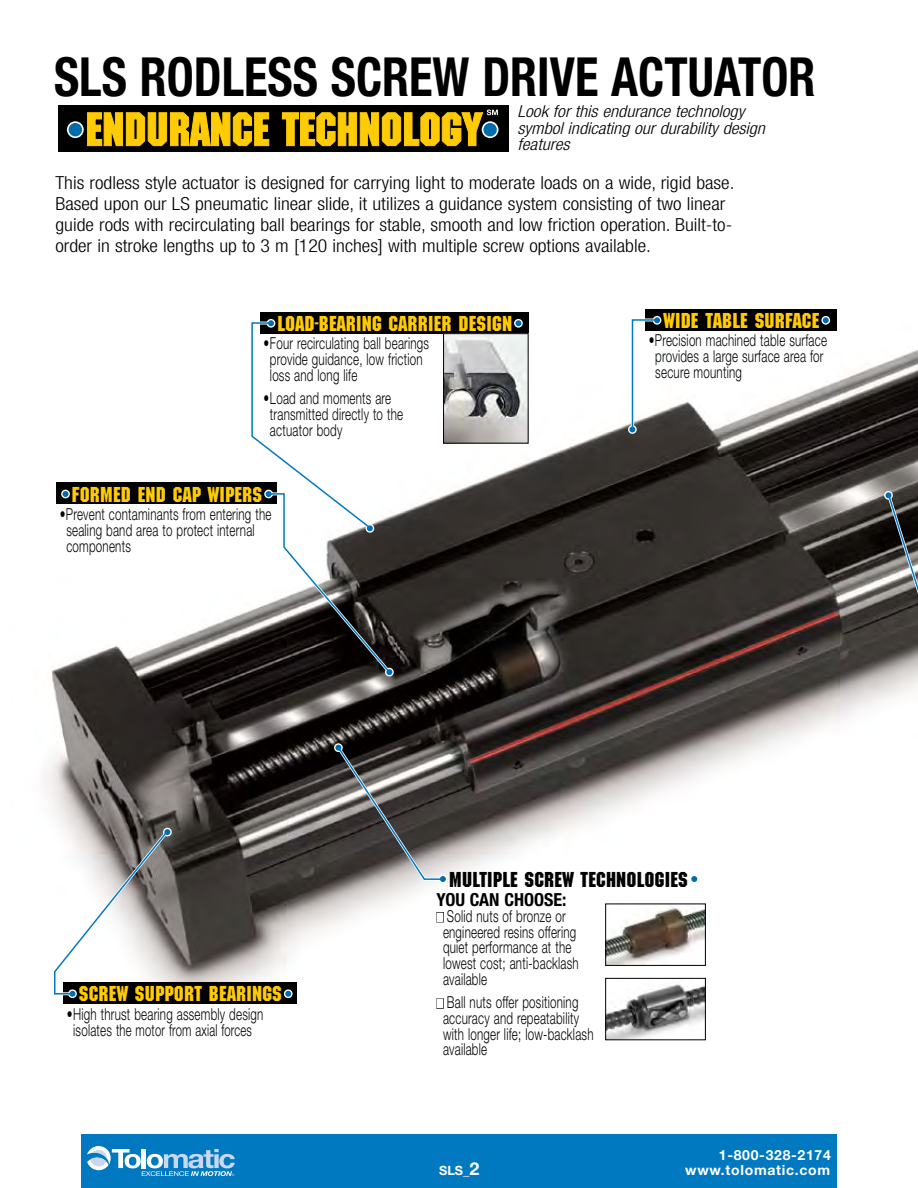
<style>
.page{position:relative;width:918px;height:1188px;background:#fff}
.page>*{position:absolute;margin:0;border:0;box-sizing:border-box;transform-origin:0 0}
.t1{font:700 condensed 54px "Helvetica Neue";color:#000;scale:.9 1}
.t2{font:21px "Machine";letter-spacing:.01em;color:#ffcb05}
.t3{font:21px "Machine";letter-spacing:.01em;color:#000}
.t4{font:300 condensed 18px/21px "Helvetica Neue";color:#000;scale:1.1 1}
.t5{font:700 condensed 18px "Helvetica Neue";color:#000}
.t6{font:300 16.5px/15.8px "Helvetica Neue";letter-spacing:.02em;color:#000;scale:.7 1}
.t7{font:italic 300 condensed 16.5px/16.5px "Helvetica Neue";color:#000;scale:1.1 1}
.t8{font:700 14.1px "Helvetica Neue";letter-spacing:.05em;color:#fff}
.t9{font:700 12.75px "Helvetica Neue";color:#fff}
.s1{color:#fff}
.s2{font-size:17.85px}
</style>
<div class="page">
<div style="left:81px;top:1134px;width:756px;height:54px;background:#0079c1"></div>
<svg style="left:87px;top:1146px;width:148px;height:30px"></svg>
<img style="left:44px;top:309px;width:874px;height:673px">
<div style="left:58px;top:105px;width:451px;height:47px;background:#000"></div>
<svg style="left:67px;top:121px;width:17px;height:17px"></svg>
<div style="left:69px;top:123px;width:13px;height:13px;background:#006bad;border-radius:50%"></div>
<svg style="left:87px;top:112px;width:182px;height:34px;background:#c59d03"></svg>
<svg style="left:282px;top:110px;width:216px;height:36px"></svg>
<div style="left:436px;top:912px;width:8px;height:10px;border:1px solid #000"></div>
<div style="left:57px;top:483px;width:220px;height:21px;background:#000"></div>
<div style="left:646px;top:309px;width:191px;height:21px;background:#000"></div>
<div style="left:64px;top:982px;width:233px;height:22px;background:#000"></div>
<div style="left:260px;top:312px;width:269px;height:21px;background:#000"></div>
<img style="left:445px;top:335px;width:81px;height:106px">
<div style="left:443px;top:333px;width:85px;height:110px;border:1px solid #000"></div>
<img style="left:607px;top:980px;width:97px;height:58px">
<div style="left:605px;top:978px;width:101px;height:62px;border:1px solid #000"></div>
<img style="left:607px;top:906px;width:97px;height:58px">
<div style="left:605px;top:904px;width:101px;height:62px;border:1px solid #000"></div>
<svg style="left:628px;top:425px;width:9px;height:9px"></svg>
<svg style="left:284px;top:989px;width:9px;height:9px"></svg>
<svg style="left:285px;top:991px;width:6px;height:6px"></svg>
<svg style="left:821px;top:316px;width:9px;height:9px"></svg>
<svg style="left:823px;top:317px;width:6px;height:6px"></svg>
<svg style="left:61px;top:490px;width:9px;height:8px"></svg>
<svg style="left:63px;top:491px;width:6px;height:6px"></svg>
<svg style="left:514px;top:319px;width:9px;height:9px"></svg>
<svg style="left:515px;top:320px;width:6px;height:6px"></svg>
<div style="left:439px;top:875px;width:8px;height:8px;background:#fff;border-radius:50%"></div>
<svg style="left:690px;top:875px;width:9px;height:8px"></svg>
<svg style="left:691px;top:876px;width:6px;height:6px"></svg>
<svg style="left:885px;top:492px;width:33px;height:334px"></svg>
<svg style="left:629px;top:317px;width:31px;height:115px"></svg>
<svg style="left:249px;top:320px;width:144px;height:356px"></svg>
<svg style="left:52px;top:828px;width:119px;height:169px"></svg>
<svg style="left:334px;top:744px;width:112px;height:138px;background:#615f5e"></svg>
<h1 class="t1" style="left:54px;top:44px;width:848px">SLS RODLESS SCREW DRIVE ACTUATOR</h1>
<p class="t7" style="left:517px;top:103px;width:227px">Look for this endurance technology symbol indicating our durability design features</p>
<p class="t4" style="left:56px;top:172px;width:619px">This rodless style actuator is designed for carrying light to moderate loads on a wide, rigid base.<br>Based upon our LS pneumatic linear slide, it utilizes a guidance system consisting of two linear guide rods with recirculating ball bearings for stable, smooth and low friction operation. Built-to&shy;order in stroke lengths up to 3 m [120 inches] with multiple screw options available.</p>
<p class="t2" style="left:277px;top:311px;width:236px">LOAD-BEARING CARRIER DESIGN</p>
<p class="t6" style="left:270px;top:335px;width:229px;text-indent:-6px">•Four recirculating ball bearings provide guidance, low friction loss and long life</p>
<p class="t6" style="left:270px;top:390px;width:192px;text-indent:-6px">•Load and moments are transmitted directly to the actuator body</p>
<p class="t2" style="left:72px;top:482px;width:192px">FORMED END CAP WIPERS</p>
<p class="t6" style="left:66px;top:506px;width:295px;text-indent:-6px">•Prevent contaminants from entering the sealing band area to protect internal components</p>
<p class="t2" style="left:663px;top:308px;width:157px">WIDE TABLE SURFACE</p>
<p class="t6" style="left:655px;top:332px;width:247px;text-indent:-6px">•Precision machined table surface provides a large surface area for secure mounting</p>
<p class="t2" style="left:79px;top:982px;width:204px">SCREW SUPPORT BEARINGS</p>
<p class="t6" style="left:67px;top:1006px;width:282px;text-align:center">•High thrust bearing assembly design isolates the motor from axial forces</p>
<p class="t3" style="left:449px;top:867px;width:240px">MULTIPLE SCREW TECHNOLOGIES</p>
<p class="t5" style="left:437px;top:889px;width:131px">YOU CAN CHOOSE:</p>
<p class="t6" style="left:443px;top:908px;width:196px;text-indent:-6px"><span class="s1">■</span> Solid nuts of bronze or engineered resins offering quiet performance at the lowest cost; anti-backlash available</p>
<p class="t6" style="left:443px;top:994px;width:217px;text-indent:-6px"><span class="s1">■</span> Ball nuts offer positioning accuracy and repeatability with longer life; low-backlash available</p>
<p class="t8" style="left:719px;top:1146px;width:114px">1-800-328-2174</p>
<p class="t9" style="left:439px;top:1163px;width:42px">SLS_<span class="s2">2</span></p>
<p class="t8" style="left:685px;top:1162px;width:146px">www.tolomatic.com</p>
</div>
